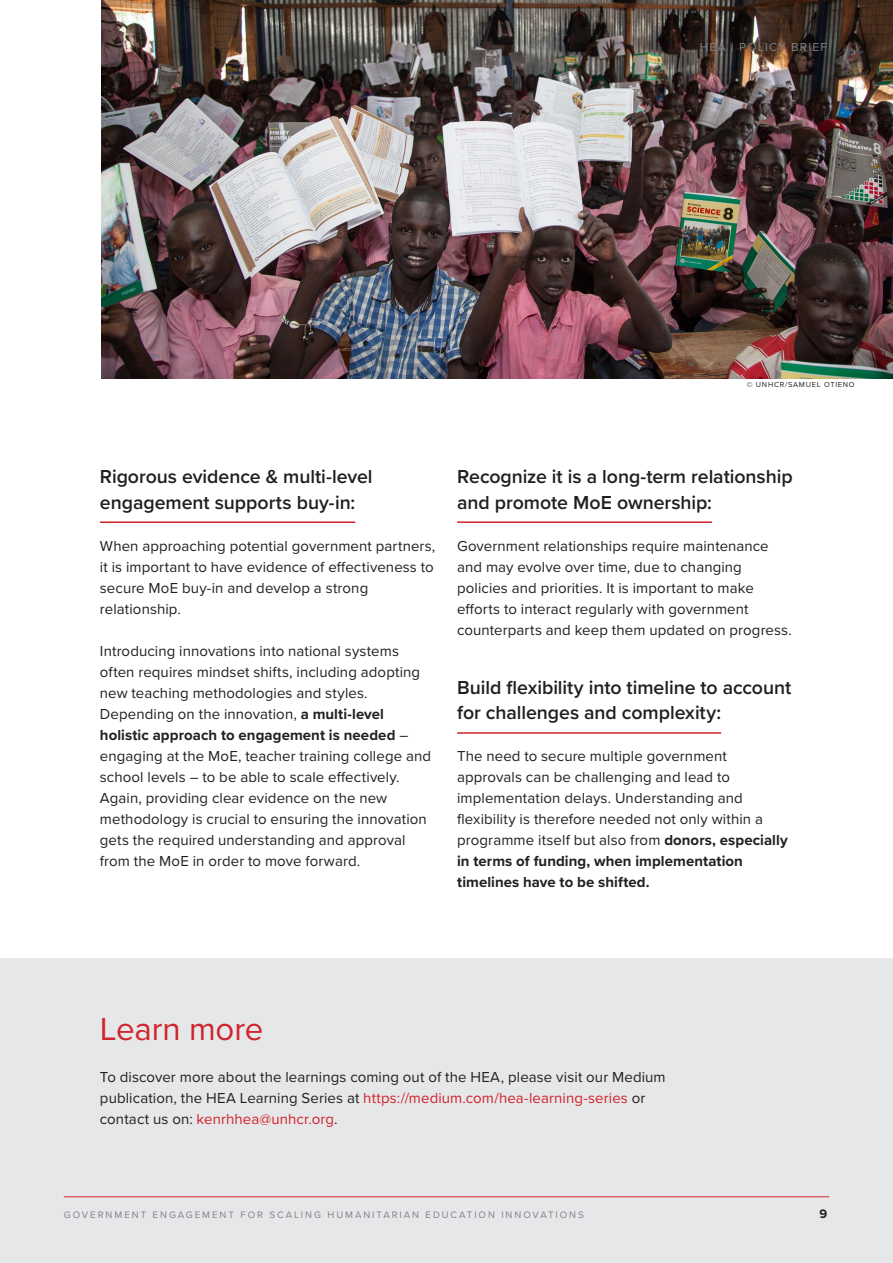
<style>
.page{position:relative;width:893px;height:1263px;background:#fff}
.page>*{position:absolute;margin:0;border:0;box-sizing:border-box;transform-origin:0 0}
.Headline_16{font:33px "Proxima Nova";letter-spacing:-.005em;color:#d1232a}
.Headline_12{font:600 19.5px/25.5px "Proxima Nova";color:#231f20}
.Text-ALIGNED{font:15px/21px "Proxima Nova";letter-spacing:.005em;color:#231f20}
.t1{font:700 12.75px "Proxima Nova";color:#231f20}
.t2{font:12px "Proxima Nova";letter-spacing:.1em;color:#808285}
.t3{font:9.75px "Proxima Nova";letter-spacing:.2em;color:#808285}
.Caption-WHITE{font:7.5px "Proxima Nova";letter-spacing:.1em;color:#231f20}
.s1{font-weight:700}
.s2{color:#d1232a}
</style>
<div class="page">
<div style="left:0;top:959px;width:893px;height:304px;background:#e6e7e9"></div>
<hr style="left:100px;top:521px;width:255px;height:2px;background:#d1232a">
<hr style="left:457px;top:521px;width:255px;height:2px;background:#d1232a">
<hr style="left:457px;top:732px;width:264px;height:2px;background:#d1232a">
<img style="left:101px;top:0;width:792px;height:378px">
<hr style="left:64px;top:1196px;width:765px;height:1px;background:#d1232a">
<p class="t2" style="left:700px;top:38px;width:129px">HEA | POLICY BRIEF</p>
<p class="Caption-WHITE" style="left:747px;top:379px;width:110px">© UNHCR/SAMUEL OTIENO</p>
<p class="Headline_12" style="left:100px;top:463px;width:274px">Rigorous evidence &amp; multi-level engagement supports buy-in:</p>
<p class="Text-ALIGNED" style="left:100px;top:534px;width:337px">When approaching potential government partners, it is important to have evidence of effectiveness to secure MoE buy-in and develop a strong relationship.</p>
<p class="Text-ALIGNED" style="left:100px;top:639px;width:333px">Introducing innovations into national systems often requires mindset shifts, including adopting new teaching methodologies and styles.<br>Depending on the innovation, <span class="s1">a multi-level holistic approach to engagement is needed</span> – engaging at the MoE, teacher training college and school levels – to be able to scale effectively.<br>Again, providing clear evidence on the new methodology is crucial to ensuring the innovation gets the required understanding and approval from the MoE in order to move forward.</p>
<p class="Headline_12" style="left:457px;top:463px;width:337px">Recognize it is a long-term relationship and promote MoE ownership:</p>
<p class="Text-ALIGNED" style="left:457px;top:534px;width:336px">Government relationships require maintenance and may evolve over time, due to changing policies and priorities. It is important to make efforts to interact regularly with government counterparts and keep them updated on progress.</p>
<p class="Headline_12" style="left:457px;top:674px;width:336px">Build flexibility into timeline to account for challenges and complexity:</p>
<p class="Text-ALIGNED" style="left:457px;top:745px;width:332px">The need to secure multiple government approvals can be challenging and lead to implementation delays. Understanding and flexibility is therefore needed not only within a programme itself but also from <span class="s1">donors, especially in terms of funding, when implementation timelines have to be shifted.</span></p>
<p class="Headline_16" style="left:100px;top:1004px;width:165px">Learn more</p>
<p class="Text-ALIGNED" style="left:100px;top:1066px;width:567px">To discover more about the learnings coming out of the HEA, please visit our Medium publication, the HEA Learning Series at <span class="s2">https://medium.com/hea-learning-series</span> or contact us on: <span class="s2">kenrhhea@unhcr.org</span>.</p>
<p class="t3" style="left:64px;top:1208px;width:522px">GOVERNMENT ENGAGEMENT FOR SCALING HUMANITARIAN EDUCATION INNOVATIONS</p>
<p class="t1" style="left:820px;top:1205px;width:9px">9</p>
</div>
